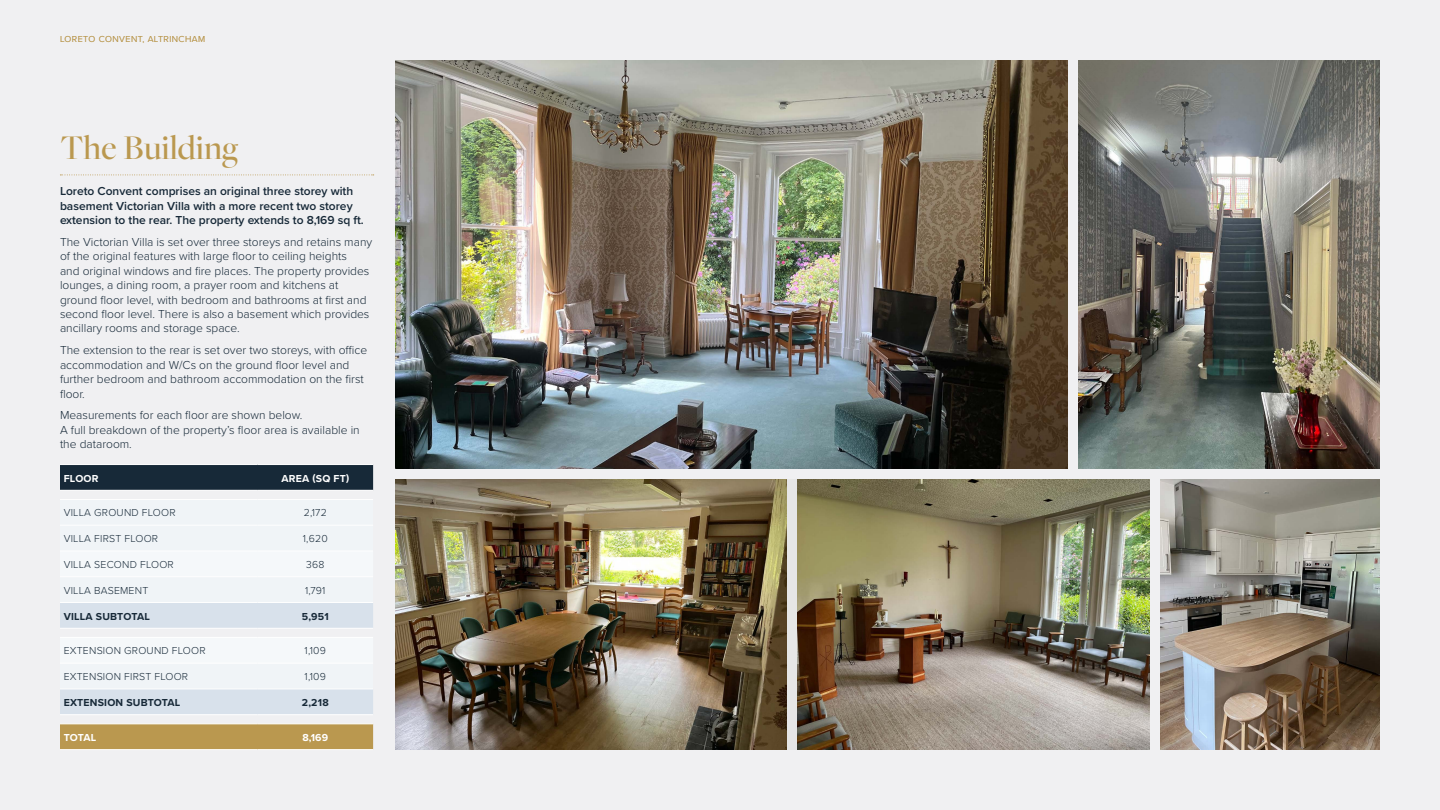
<style>
.page{position:relative;width:1440px;height:810px;background:#f0f0f2}
.page>*{position:absolute;margin:0;border:0;box-sizing:border-box;transform-origin:0 0}
.t1{font:500 36px "Freight Big Pro";color:#ba984f}
.t2{font:300 12px/14.4px "Proxima Nova";color:#172938}
.t3{font:600 12px/14.4px "Proxima Nova";color:#172938}
.t4{font:300 10.5px "Proxima Nova";letter-spacing:.02em;color:#172938}
.t5{font:700 10.5px "Proxima Nova";letter-spacing:.02em;color:#172938}
.t6{font:700 10.5px "Proxima Nova";letter-spacing:.02em;color:#fff}
.t7{font:300 9px "Proxima Nova";letter-spacing:.05em;color:#ba984f}
</style>
<div class="page">
<svg style="left:60px;top:175px;width:314px;height:1px"></svg>
<div style="left:60px;top:465px;width:313px;height:25px;background:#172938"></div>
<svg style="left:60px;top:603px;width:313px;height:111px"></svg>
<div style="left:60px;top:724px;width:313px;height:25px;background:#ba984f"></div>
<hr style="left:60px;top:464px;width:198px;height:1px;background:#fff">
<hr style="left:258px;top:464px;width:115px;height:1px;background:#fff">
<hr style="left:60px;top:490px;width:198px;height:1px;background:#fff">
<hr style="left:258px;top:490px;width:115px;height:1px;background:#fff">
<hr style="left:60px;top:499px;width:198px;height:1px;background:#fff">
<hr style="left:258px;top:499px;width:115px;height:1px;background:#fff">
<hr style="left:60px;top:525px;width:198px;height:1px;background:#fff">
<hr style="left:258px;top:525px;width:115px;height:1px;background:#fff">
<hr style="left:60px;top:576px;width:198px;height:1px;background:#fff">
<hr style="left:258px;top:576px;width:115px;height:1px;background:#fff">
<hr style="left:60px;top:602px;width:198px;height:1px;background:#fff">
<hr style="left:258px;top:602px;width:115px;height:1px;background:#fff">
<hr style="left:60px;top:628px;width:198px;height:1px;background:#fff">
<hr style="left:258px;top:628px;width:115px;height:1px;background:#fff">
<hr style="left:60px;top:637px;width:198px;height:1px;background:#fff">
<hr style="left:258px;top:637px;width:115px;height:1px;background:#fff">
<hr style="left:60px;top:663px;width:198px;height:1px;background:#fff">
<hr style="left:258px;top:663px;width:115px;height:1px;background:#fff">
<hr style="left:60px;top:689px;width:198px;height:1px;background:#fff">
<hr style="left:258px;top:689px;width:115px;height:1px;background:#fff">
<hr style="left:60px;top:714px;width:198px;height:1px;background:#fff">
<hr style="left:258px;top:714px;width:115px;height:1px;background:#fff">
<hr style="left:60px;top:723px;width:198px;height:1px;background:#fff">
<hr style="left:258px;top:723px;width:115px;height:1px;background:#fff">
<hr style="left:60px;top:749px;width:198px;height:1px;background:#fff">
<hr style="left:258px;top:749px;width:115px;height:1px;background:#fff">
<hr style="left:60px;top:551px;width:198px;height:1px;background:#fff">
<hr style="left:258px;top:551px;width:115px;height:1px;background:#fff">
<img style="left:396px;top:60px;width:672px;height:409px">
<div style="left:396px;top:479px;width:406px;height:271px;background:#e6e6e6"></div>
<img style="left:396px;top:479px;width:391px;height:271px">
<img style="left:798px;top:479px;width:352px;height:271px">
<img style="left:1078px;top:60px;width:302px;height:409px">
<img style="left:1160px;top:479px;width:220px;height:271px">
<p class="t7" style="left:60px;top:32px;width:147px">LORETO CONVENT, ALTRINCHAM</p>
<h1 class="t1" style="left:60px;top:124px;width:180px">The Building</h1>
<p class="t3" style="left:60px;top:184px;width:305px">Loreto Convent comprises an original three storey with basement Victorian Villa with a more recent two storey extension to the rear. The property extends to 8,169 sq ft.</p>
<p class="t2" style="left:60px;top:234px;width:314px">The Victorian Villa is set over three storeys and retains many of the original features with large floor to ceiling heights<br>and original windows and fire places. The property provides lounges, a dining room, a prayer room and kitchens at ground floor level, with bedroom and bathrooms at first and second floor level. There is also a basement which provides ancillary rooms and storage space.</p>
<p class="t2" style="left:60px;top:342px;width:309px">The extension to the rear is set over two storeys, with office accommodation and W/Cs on the ground floor level and further bedroom and bathroom accommodation on the first floor.</p>
<p class="t2" style="left:60px;top:408px;width:301px">Measurements for each floor are shown below.<br>A full breakdown of the property’s floor area is available in the dataroom.</p>
<p class="t6" style="left:64px;top:470px;width:36px">FLOOR</p>
<p class="t6" style="left:282px;top:470px;width:69px">AREA (SQ FT)</p>
<p class="t4" style="left:64px;top:505px;width:113px">VILLA GROUND FLOOR</p>
<p class="t4" style="left:304px;top:505px;width:25px">2,172</p>
<p class="t4" style="left:64px;top:531px;width:96px">VILLA FIRST FLOOR</p>
<p class="t4" style="left:303px;top:531px;width:27px">1,620</p>
<p class="t4" style="left:64px;top:557px;width:112px">VILLA SECOND FLOOR</p>
<p class="t4" style="left:306px;top:557px;width:20px">368</p>
<p class="t4" style="left:64px;top:582px;width:86px">VILLA BASEMENT</p>
<p class="t4" style="left:305px;top:582px;width:22px">1,791</p>
<p class="t5" style="left:64px;top:608px;width:88px">VILLA SUBTOTAL</p>
<p class="t5" style="left:302px;top:608px;width:28px">5,951</p>
<p class="t4" style="left:64px;top:643px;width:143px">EXTENSION GROUND FLOOR</p>
<p class="t4" style="left:305px;top:643px;width:23px">1,109</p>
<p class="t4" style="left:64px;top:669px;width:126px">EXTENSION FIRST FLOOR</p>
<p class="t4" style="left:305px;top:669px;width:23px">1,109</p>
<p class="t5" style="left:64px;top:695px;width:118px">EXTENSION SUBTOTAL</p>
<p class="t5" style="left:302px;top:695px;width:28px">2,218</p>
<p class="t6" style="left:64px;top:730px;width:34px">TOTAL</p>
<p class="t6" style="left:302px;top:730px;width:27px">8,169</p>
</div>
